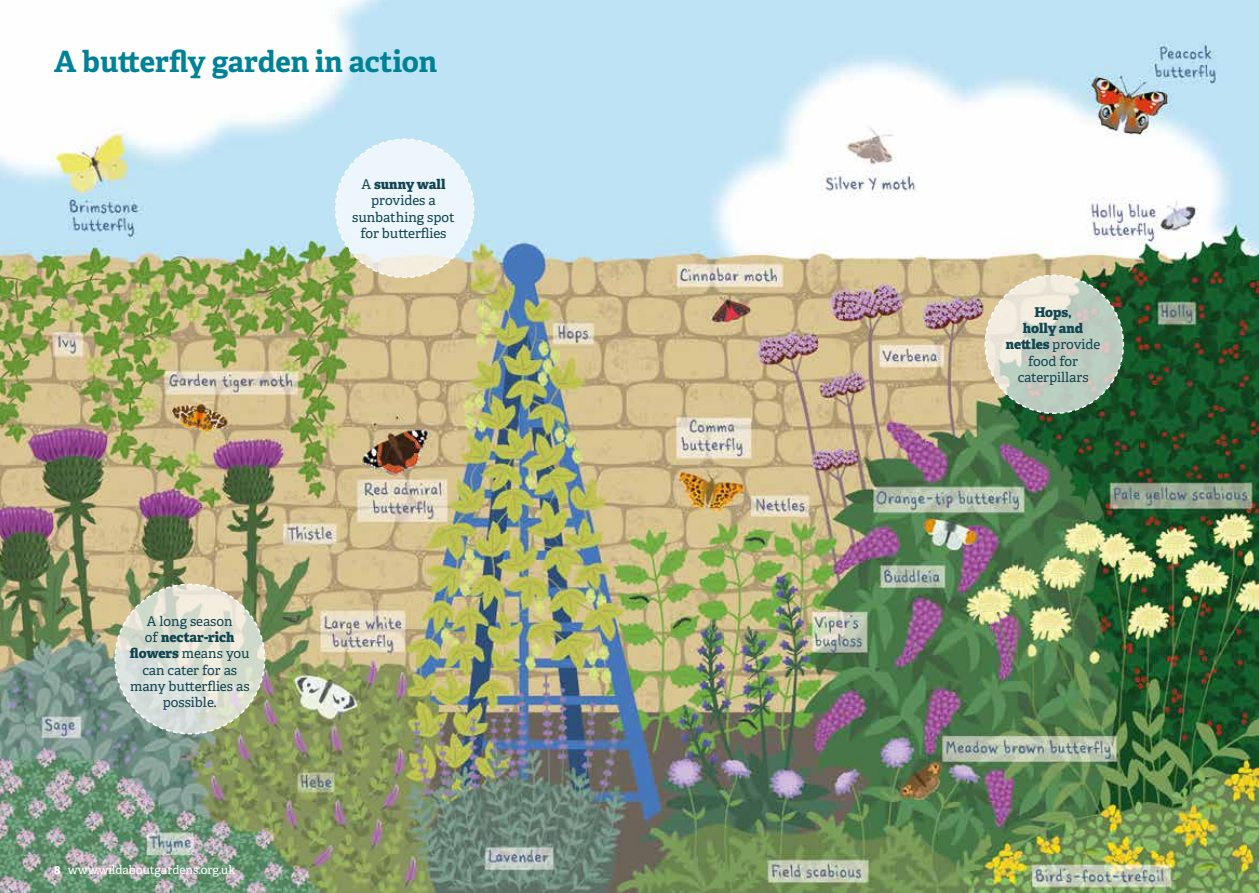
<style>
.page{position:relative;width:1259px;height:893px;background:#fff}
.page>*{position:absolute;margin:0;border:0;box-sizing:border-box;transform-origin:0 0}
.t1{font:700 29.4px "Adelle";color:#008296}
.t2{font:13.5px/16.2px "Adelle";color:#114552;text-align:center}
.t3{font:12px "Adelle";letter-spacing:-.005em;color:#fff}
.s1{font-weight:800}
</style>
<div class="page">
<img style="left:0;top:0;width:1259px;height:893px">
<svg style="left:983px;top:274px;width:141px;height:141px"></svg>
<svg style="left:334px;top:138px;width:141px;height:141px"></svg>
<svg style="left:114px;top:583px;width:152px;height:152px"></svg>
<h1 class="t1" style="left:54px;top:43px;width:385px">A butterfly garden in action</h1>
<p class="t2" style="left:352px;top:176px;width:104px">A <span class="s1">sunny wall </span>provides a sunbathing spot for butterflies</p>
<p class="t2" style="left:130px;top:613px;width:121px">A long season<br>of <span class="s1">nectar-rich flowers</span> means you can cater for as many butterflies as possible.</p>
<p class="t3" style="left:54px;top:862px;width:183px"><span class="s1">8</span> www.wildaboutgardens.org.uk</p>
<p class="t2" style="left:1005px;top:304px;width:96px"><span class="s1">Hops,<br>holly and nettles</span> provide food for caterpillars</p>
</div>
